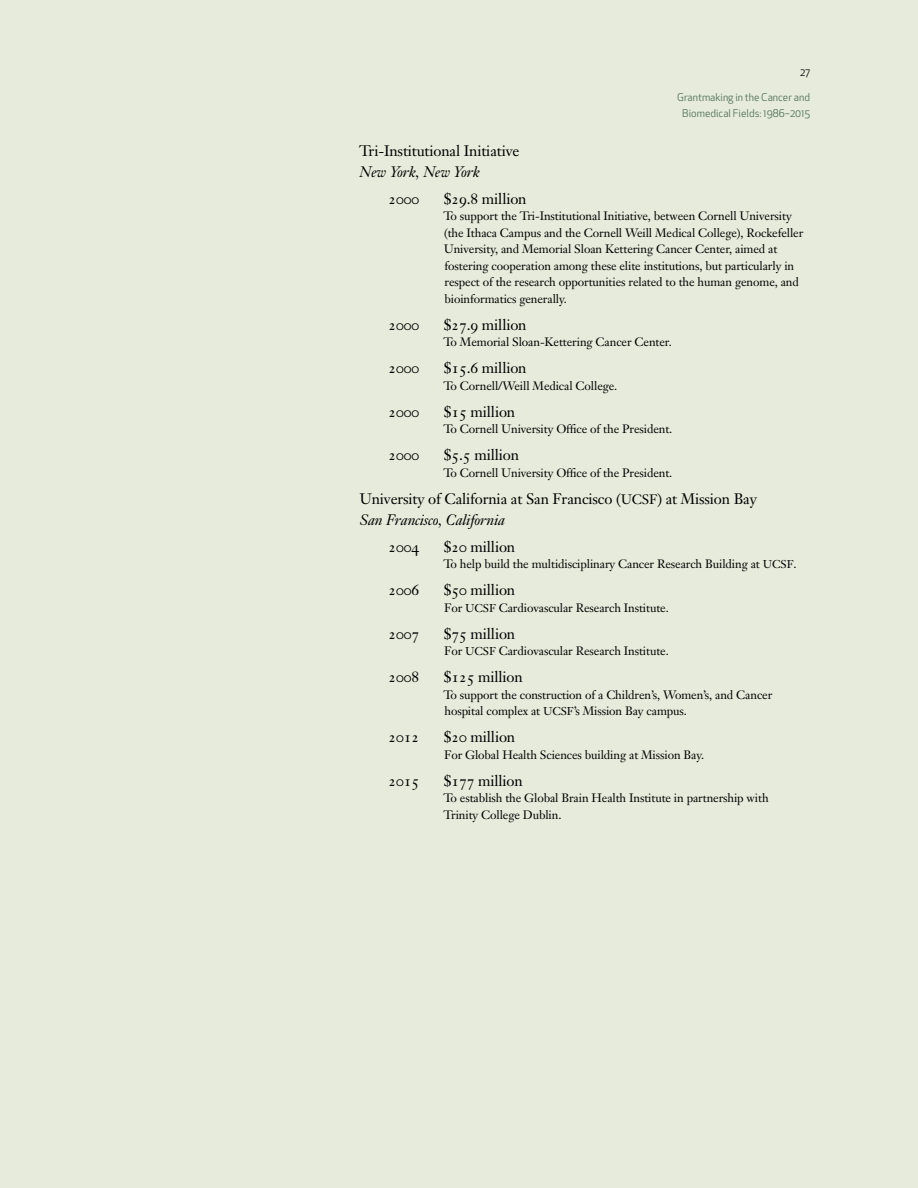
<style>
.page{position:relative;width:918px;height:1188px;background:#e6ebdb}
.page>*{position:absolute;margin:0;border:0;box-sizing:border-box;transform-origin:0 0}
.t1{font:15px/21px "Janson Text";letter-spacing:-.01em;color:#000}
.t2{font:15px "Janson Text Roman SC";letter-spacing:-.01em;color:#000}
.t3{font:italic 15px "Janson Text";letter-spacing:-.01em;color:#000}
.t4{font:12px/16.5px "Janson Text";letter-spacing:-.01em;color:#000}
.t5{font:10.5px/16.5px "Apex New";color:#517158;text-align:center}
.t6{font:10.5px "Apex New";color:#000}
.s1{font-family:"Janson Text Roman SC"}
.s2{font-size:13.5px}
.s3{font-style:italic}
.s4{font-size:11.25px}
</style>
<div class="page">
<p class="t6" style="left:800px;top:66px;width:11px">27</p>
<p class="t5" style="left:677px;top:88px;width:134px">Grantmaking in the Cancer and<br>Biomedical Fields: 1986–2015</p>
<p class="t1" style="left:359px;top:140px;width:162px">Tri-Institutional Initiative</p>
<p class="t3" style="left:360px;top:162px;width:122px">New York, New York</p>
<p class="t2" style="left:388px;top:190px;width:32px">2000</p>
<p class="t1" style="left:444px;top:188px;width:84px">$<span class="s1">29</span>.<span class="s1">8</span> million</p>
<p class="t4" style="left:444px;top:208px;width:361px">To support the Tri-Institutional Initiative, between Cornell University (the Ithaca Campus and the Cornell Weill Medical College), Rockefeller University, and Memorial Sloan Kettering Cancer Center, aimed at fostering cooperation among these elite institutions, but particularly in respect of the research opportunities related to the human genome, and bioinformatics generally.</p>
<p class="t2" style="left:388px;top:316px;width:32px">2000</p>
<p class="t1" style="left:444px;top:314px;width:84px">$<span class="s1">27</span>.<span class="s1">9</span> million</p>
<p class="t4" style="left:444px;top:334px;width:230px">To Memorial Sloan-Kettering Cancer Center.</p>
<p class="t2" style="left:388px;top:359px;width:32px">2000</p>
<p class="t1" style="left:444px;top:357px;width:84px">$<span class="s1">15</span>.<span class="s1">6</span> million</p>
<p class="t4" style="left:444px;top:377px;width:175px">To Cornell/Weill Medical College.</p>
<p class="t2" style="left:388px;top:403px;width:32px">2000</p>
<p class="t1" style="left:444px;top:401px;width:73px">$<span class="s1">15</span> million</p>
<p class="t4" style="left:444px;top:421px;width:230px">To Cornell University Office of the President.</p>
<p class="t2" style="left:388px;top:446px;width:32px">2000</p>
<p class="t1" style="left:444px;top:444px;width:77px">$<span class="s1">5</span>.<span class="s1">5</span> million</p>
<p class="t4" style="left:444px;top:464px;width:230px">To Cornell University Office of the President.</p>
<p class="t1" style="left:359px;top:488px;width:399px">University of California at San Francisco (<span class="s2">UCSF</span>) at Mission Bay<br><span class="s3">San Francisco, California</span></p>
<p class="t2" style="left:388px;top:538px;width:32px">2004</p>
<p class="t1" style="left:444px;top:536px;width:73px">$<span class="s1">20</span> million</p>
<p class="t4" style="left:444px;top:556px;width:354px">To help build the multidisciplinary Cancer Research Building at <span class="s4">UCSF</span>.</p>
<p class="t2" style="left:388px;top:581px;width:32px">2006</p>
<p class="t1" style="left:444px;top:579px;width:73px">$<span class="s1">50</span> million</p>
<p class="t4" style="left:444px;top:599px;width:226px">For <span class="s4">UCSF</span> Cardiovascular Research Institute.</p>
<p class="t2" style="left:388px;top:625px;width:32px">2007</p>
<p class="t1" style="left:444px;top:623px;width:73px">$<span class="s1">75</span> million</p>
<p class="t4" style="left:444px;top:643px;width:226px">For <span class="s4">UCSF</span> Cardiovascular Research Institute.</p>
<p class="t2" style="left:388px;top:668px;width:32px">2008</p>
<p class="t1" style="left:444px;top:666px;width:80px">$<span class="s1">125</span> million</p>
<p class="t4" style="left:444px;top:686px;width:330px">To support the construction of a Children’s, Women’s, and Cancer hospital complex at <span class="s4">UCSF</span>’s Mission Bay campus.</p>
<p class="t2" style="left:388px;top:728px;width:32px">2012</p>
<p class="t1" style="left:444px;top:726px;width:73px">$<span class="s1">20</span> million</p>
<p class="t4" style="left:444px;top:746px;width:262px">For Global Health Sciences building at Mission Bay.</p>
<p class="t2" style="left:388px;top:772px;width:32px">2015</p>
<p class="t1" style="left:444px;top:770px;width:80px">$<span class="s1">177</span> million</p>
<p class="t4" style="left:444px;top:790px;width:327px">To establish the Global Brain Health Institute in partnership with<br>Trinity College Dublin.</p>
</div>
